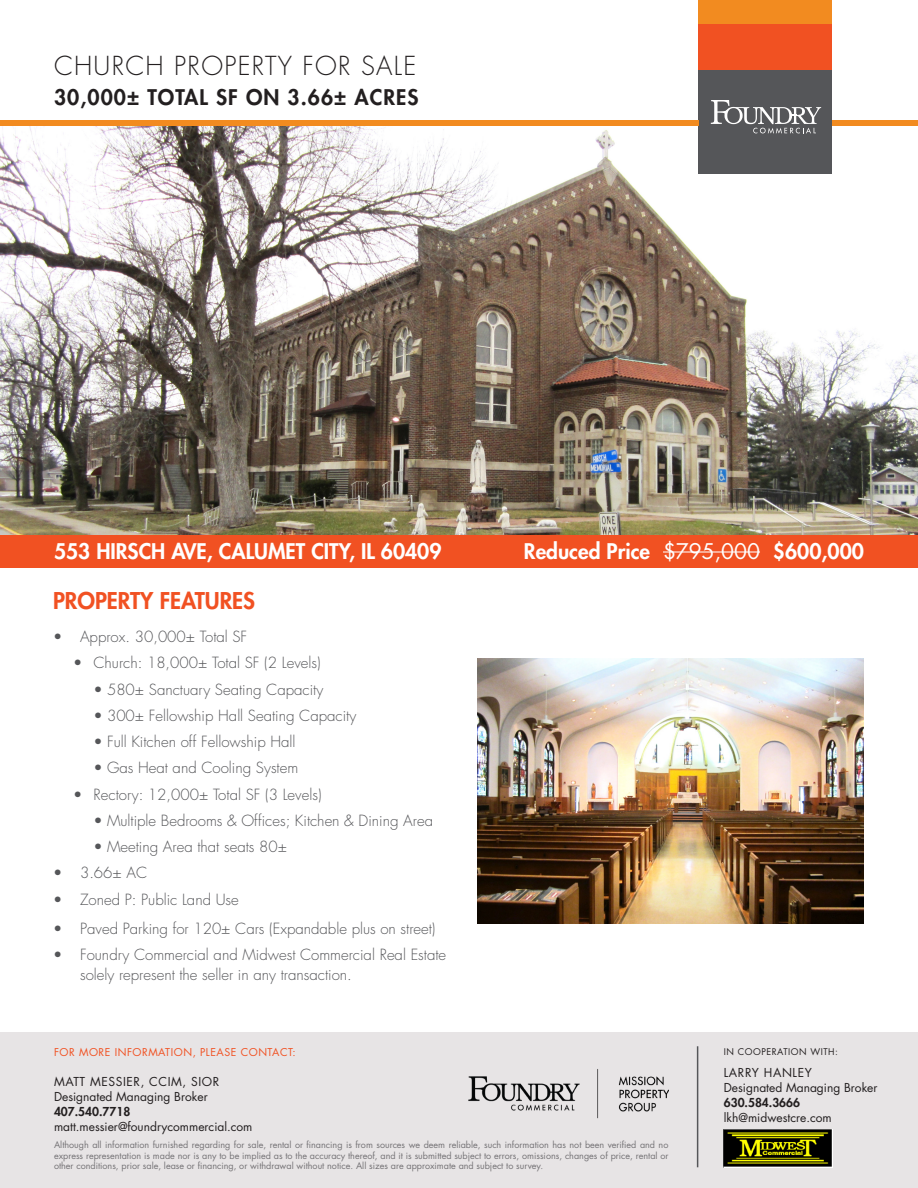
<style>
.page{position:relative;width:918px;height:1188px;background:#fff}
.page>*{position:absolute;margin:0;border:0;box-sizing:border-box;transform-origin:0 0}
.t1{font:300 25.5px "Futura Std";letter-spacing:.05em;color:#231f20}
.t2{font:800 22.5px "Futura Std";color:#f15122}
.t3{font:800 21px "Futura Std";color:#fff}
.t4{font:800 21px "Futura Std";letter-spacing:.05em;color:#231f20}
.t5{font:300 15px/19.5px "Futura Std";color:#555659}
.t6{font:12px/15px "Futura Std";color:#231f20}
.t7{font:800 12px "Futura Std";color:#231f20}
.t8{font:10.5px "Futura Std";letter-spacing:.05em;color:#f15122}
.t9{font:9px/10.8px "Futura Std";color:#757376;text-align:justify}
.t10{font:9px "Futura Std";letter-spacing:.06em;color:#231f20}
.s1{font-weight:400}
</style>
<div class="page">
<img style="left:0;top:125px;width:918px;height:411px">
<div style="left:699px;top:70px;width:133px;height:103px;background:#555659"></div>
<div style="left:699px;top:1px;width:133px;height:23px;background:#f28b20"></div>
<div style="left:699px;top:24px;width:133px;height:46px;background:#f15122"></div>
<svg style="left:711px;top:100px;width:110px;height:34px"></svg>
<hr style="left:699px;top:0;width:133px;height:1px;background:#f28b20">
<img style="left:478px;top:659px;width:386px;height:264px">
<div style="left:0;top:536px;width:918px;height:32px;background:#f15122"></div>
<div style="left:0;top:1032px;width:918px;height:156px;background:#e7e4e5"></div>
<img style="left:724px;top:1129px;width:108px;height:38px">
<hr style="left:697px;top:1046px;width:1px;height:121px;background:#555659">
<img style="left:468px;top:1069px;width:201px;height:50px">
<div style="left:0;top:120px;width:699px;height:5px;background:#f28b20"></div>
<hr style="left:663px;top:551px;width:97px;height:2px;background:#fff">
<div style="left:832px;top:120px;width:86px;height:5px;background:#f28b20"></div>
<p class="t1" style="left:54px;top:50px;width:364px">CHURCH PROPERTY FOR SALE</p>
<p class="t4" style="left:54px;top:84px;width:366px">30,000± TOTAL SF ON 3.66± ACRES</p>
<p class="t3" style="left:54px;top:538px;width:389px">553 HIRSCH AVE, CALUMET CITY, IL 60409</p>
<p class="t3" style="left:524px;top:538px;width:342px">Reduced Price <span class="s1">$795,000</span> $600,000</p>
<p class="t2" style="left:53px;top:587px;width:204px">PROPERTY FEATURES</p>
<p class="t5" style="left:53px;top:627px;width:196px">• Approx. 30,000± Total SF</p>
<p class="t5" style="left:73px;top:654px;width:249px">• Church: 18,000± Total SF (2 Levels)</p>
<p class="t5" style="left:94px;top:680px;width:231px">• 580± Sanctuary Seating Capacity</p>
<p class="t5" style="left:94px;top:706px;width:264px">• 300± Fellowship Hall Seating Capacity</p>
<p class="t5" style="left:94px;top:732px;width:203px">• Full Kitchen off Fellowship Hall</p>
<p class="t5" style="left:94px;top:759px;width:206px">• Gas Heat and Cooling System</p>
<p class="t5" style="left:73px;top:785px;width:250px">• Rectory: 12,000± Total SF (3 Levels)</p>
<p class="t5" style="left:94px;top:811px;width:341px">• Multiple Bedrooms &amp; Offices; Kitchen &amp; Dining Area</p>
<p class="t5" style="left:94px;top:837px;width:195px">• Meeting Area that seats 80±</p>
<p class="t5" style="left:53px;top:864px;width:96px">• 3.66± AC</p>
<p class="t5" style="left:53px;top:890px;width:187px">• Zoned P: Public Land Use</p>
<p class="t5" style="left:53px;top:919px;width:384px">• Paved Parking for 120± Cars (Expandable plus on street)</p>
<p class="t5" style="left:80px;top:946px;width:368px;text-indent:-27px">• Foundry Commercial and Midwest Commercial Real Estate solely represent the seller in any transaction.</p>
<p class="t8" style="left:54px;top:1046px;width:243px">FOR MORE INFORMATION, PLEASE CONTACT:</p>
<p class="t10" style="left:724px;top:1046px;width:116px">IN COOPERATION WITH:</p>
<p class="t6" style="left:724px;top:1065px;width:155px">LARRY HANLEY<br>Designated Managing Broker</p>
<p class="t7" style="left:724px;top:1095px;width:78px">630.584.3666</p>
<p class="t6" style="left:724px;top:1110px;width:109px">lkh@midwestcre.com</p>
<p class="t6" style="left:54px;top:1074px;width:167px">MATT MESSIER, CCIM, SIOR<br>Designated Managing Broker</p>
<p class="t7" style="left:54px;top:1104px;width:78px">407.540.7718</p>
<p class="t6" style="left:54px;top:1119px;width:200px">matt.messier@foundrycommercial.com</p>
<p class="t9" style="left:54px;top:1139px;width:616px">Although all information furnished regarding for sale, rental or financing is from sources we deem reliable, such information has not been verified and no express representation is made nor is any to be implied as to the accuracy thereof, and it is submitted subject to errors, omissions, changes of price, rental or other conditions, prior sale, lease or financing, or withdrawal without notice. All sizes are approximate and subject to survey.</p>
</div>
